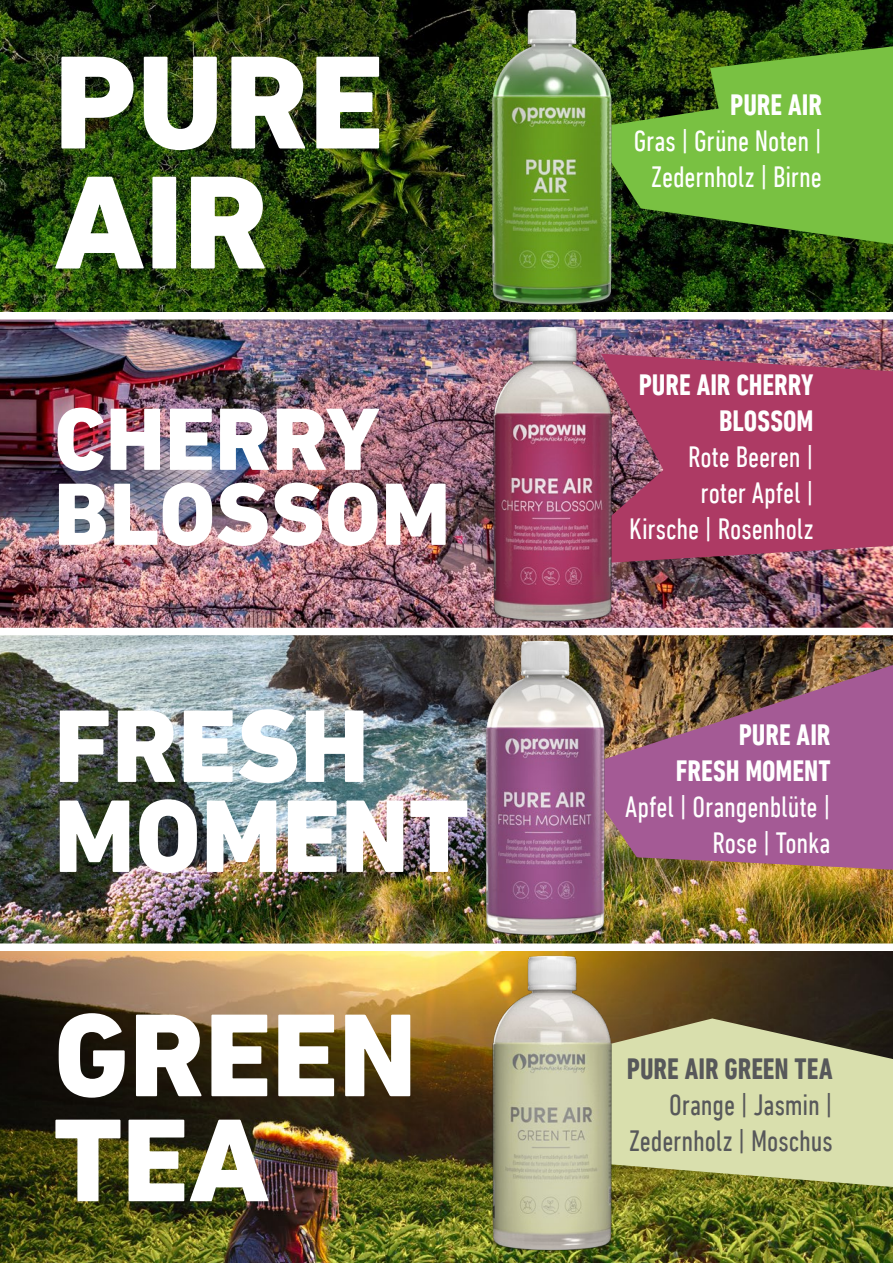
<style>
.page{position:relative;width:893px;height:1263px;background:#fff}
.page>*{position:absolute;margin:0;border:0;box-sizing:border-box;transform-origin:0 0}
.t1{font:800 135px "DIN Next LT Pro";color:#fff}
.t2{font:800 120px/105px "DIN Next LT Pro";color:#fff}
.t3{font:800 105px/90px "DIN Next LT Pro";color:#fff}
.t4{font:800 90px/75px "DIN Next LT Pro";color:#fff}
.t5{font:condensed 30px/36px "DIN Next LT Pro";color:#fff;text-align:right}
.t6{font:700 condensed 30px/36px "DIN Next LT Pro";color:#fff;text-align:right}
.t7{font:condensed 30px/36px "DIN Next LT Pro";letter-spacing:-.005em;color:#57585a;text-align:right}
.t8{font:700 condensed 30px "DIN Next LT Pro";color:#57585a}
</style>
<div class="page">
<img style="left:0;top:0;width:893px;height:1263px">
<svg style="left:632px;top:1018px;width:261px;height:169px;background:#c1c594"></svg>
<svg style="left:662px;top:665px;width:231px;height:205px;background:#9a5a80"></svg>
<svg style="left:631px;top:354px;width:262px;height:209px;background:#a93e65"></svg>
<svg style="left:626px;top:46px;width:267px;height:198px;background:#629e33"></svg>
<img style="left:479px;top:0;width:147px;height:312px">
<img style="left:474px;top:960px;width:158px;height:303px">
<img style="left:474px;top:319px;width:157px;height:298px">
<img style="left:443px;top:617px;width:219px;height:343px">
<div style="left:0;top:312px;width:893px;height:7px;background:#fff"></div>
<div style="left:0;top:628px;width:893px;height:7px;background:#fff"></div>
<div style="left:0;top:943px;width:893px;height:8px;background:#fff"></div>
<p class="t1" style="left:54px;top:23px;width:332px">PURE</p>
<p class="t1" style="left:54px;top:143px;width:216px">AIR</p>
<p class="t4" style="left:54px;top:402px;width:398px">CHERRY<br>BLOSSOM</p>
<p class="t3" style="left:54px;top:701px;width:416px">FRESH<br>MOMENT</p>
<p class="t2" style="left:54px;top:1003px;width:364px">GREEN<br>TEA</p>
<p class="t6" style="left:730px;top:87px;width:93px">PURE AIR</p>
<p class="t5" style="left:634px;top:123px;width:190px;text-align:center">Gras | Grüne Noten |<br>Zedernholz | Birne</p>
<p class="t6" style="left:639px;top:367px;width:176px">PURE AIR CHERRY<br>BLOSSOM</p>
<p class="t5" style="left:629px;top:438px;width:186px">Rote Beeren |<br>roter Apfel |<br>Kirsche | Rosenholz</p>
<p class="t6" style="left:676px;top:716px;width:156px">PURE AIR<br>FRESH MOMENT</p>
<p class="t5" style="left:625px;top:788px;width:207px">Apfel | Orangenblüte |<br>Rose | Tonka</p>
<p class="t8" style="left:627px;top:1051px;width:207px">PURE AIR GREEN TEA</p>
<p class="t7" style="left:629px;top:1086px;width:205px">Orange | Jasmin |<br>Zedernholz | Moschus</p>
</div>
